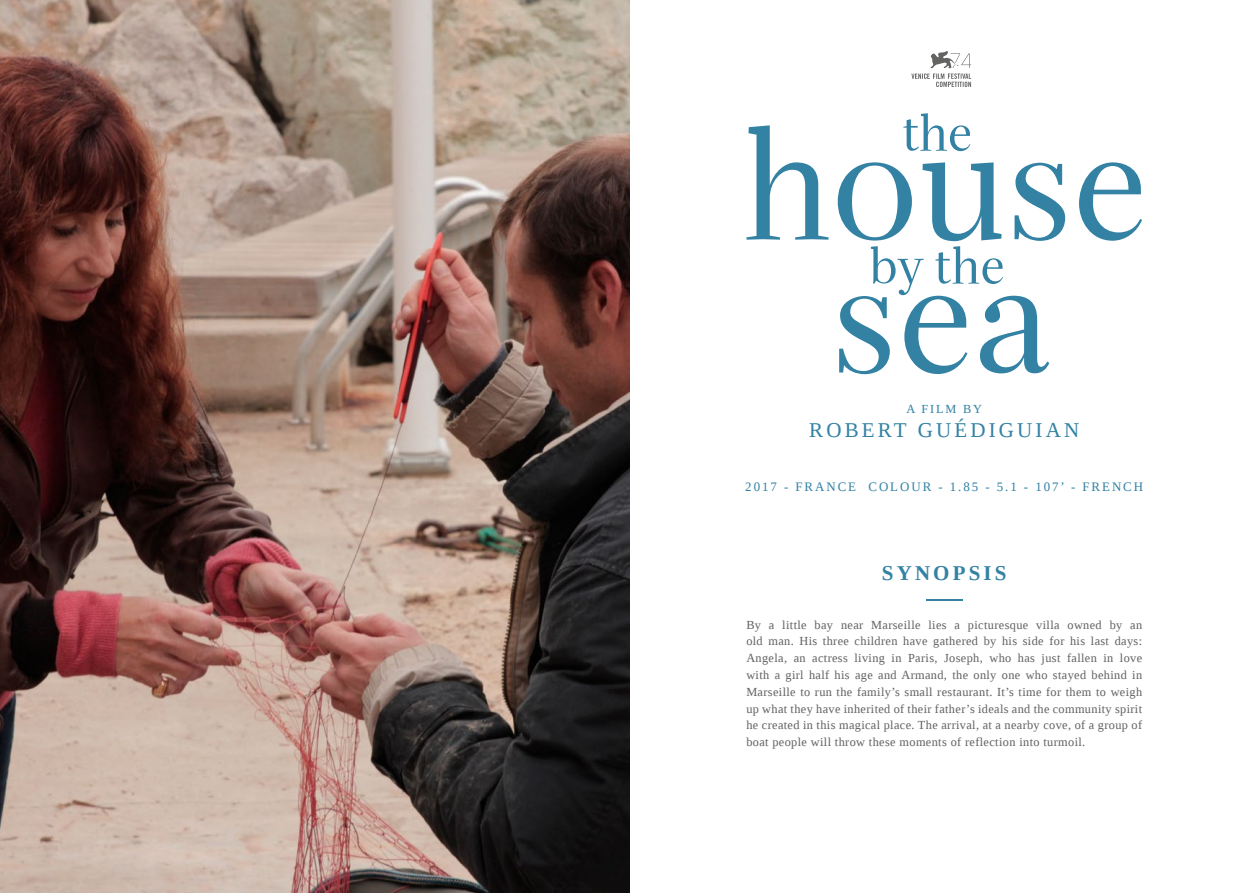
<style>
.page{position:relative;width:1259px;height:893px;background:#fff}
.page>*{position:absolute;margin:0;border:0;box-sizing:border-box;transform-origin:0 0}
.t1{font:21px "Liberation Serif";letter-spacing:.15em;color:#3382a4}
.t2{font:700 21px "Liberation Serif";letter-spacing:.15em;color:#3382a4}
.t3{font:12.9px "Liberation Serif";letter-spacing:.15em;color:#3382a4}
.t4{font:12.3px/16.8px "Liberation Serif";letter-spacing:.03em;color:#636362;text-align:justify}
.t5{font:12.3px "Liberation Serif";letter-spacing:.15em;color:#3382a4}
</style>
<div class="page">
<svg style="left:746px;top:125px;width:396px;height:116px"></svg>
<svg style="left:839px;top:246px;width:210px;height:128px"></svg>
<svg style="left:903px;top:113px;width:67px;height:38px"></svg>
<hr style="left:926px;top:599px;width:36px;height:1px;background:#3382a4">
<img style="left:0;top:0;width:629px;height:893px">
<svg style="left:911px;top:51px;width:60px;height:36px"></svg>
<p class="t5" style="left:906px;top:400px;width:77px">A FILM BY</p>
<h1 class="t1" style="left:809px;top:416px;width:271px">ROBERT GUÉDIGUIAN</h1>
<p class="t3" style="left:745px;top:479px;width:399px">2017 - FRANCE COLOUR - 1.85 - 5.1 - 107’ - FRENCH</p>
<h1 class="t2" style="left:882px;top:558px;width:126px">SYNOPSIS</h1>
<p class="t4" style="left:746px;top:616px;width:397px">By a little bay near Marseille lies a picturesque villa owned by an old man. His three children have gathered by his side for his last days:<br>Angela, an actress living in Paris, Joseph, who has just fallen in love with a girl half his age and Armand, the only one who stayed behind in Marseille to run the family’s small restaurant. It’s time for them to weigh up what they have inherited of their father’s ideals and the community spirit he created in this magical place. The arrival, at a nearby cove, of a group of boat people will throw these moments of reflection into turmoil.</p>
</div>
